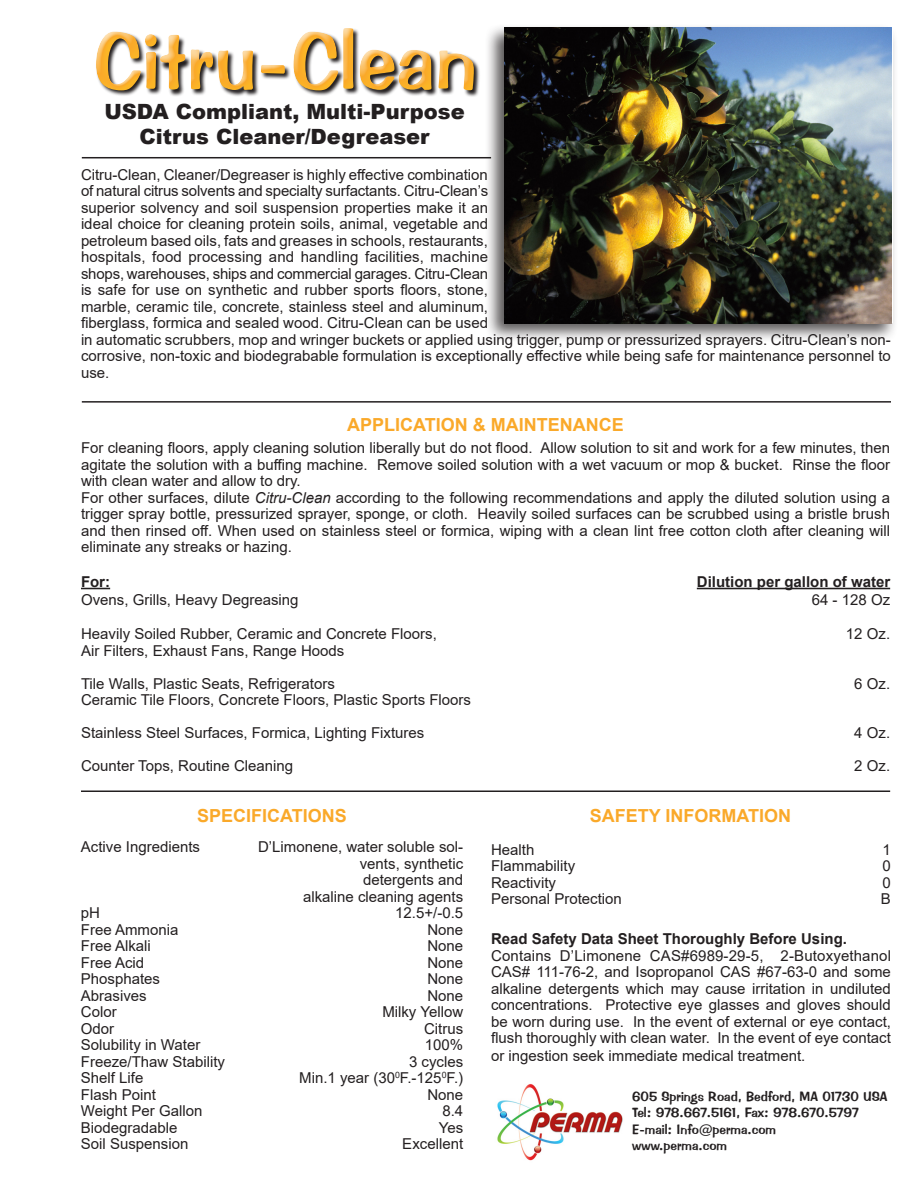
<style>
.page{position:relative;width:918px;height:1188px;background:#fff}
.page>*{position:absolute;margin:0;border:0;box-sizing:border-box;transform-origin:0 0}
.t1{font:81px "Impress BT";color:#faa92a}
.t2{font:900 21px/25.2px "Arial";color:#231f20;text-align:center}
.t3{font:700 18px "Arial";color:#faa92a}
.t4{font:15px/16.5px "Arial";color:#231f20;text-align:justify}
.t5{font:700 15px "Arial";color:#231f20}
.t6{font:13.5px "Impress BT";color:#231f20}
.s1{font-style:italic}
</style>
<div class="page">
<hr style="left:82px;top:401px;width:809px;height:2px;background:#231f20">
<hr style="left:81px;top:790px;width:809px;height:2px;background:#231f20">
<hr style="left:82px;top:157px;width:409px;height:1px;background:#231f20">
<svg style="left:81px;top:588px;width:29px;height:1px"></svg>
<hr style="left:697px;top:588px;width:193px;height:1px;background:#231f20">
<svg style="left:96px;top:29px;width:384px;height:68px"></svg>
<div style="left:484px;top:23px;width:419px;height:326px;background:#231f20;opacity:.75"></div>
<img style="left:504px;top:28px;width:387px;height:295px">
<img style="left:497px;top:1084px;width:126px;height:77px">
<h1 class="t1" style="left:93px;top:12px;width:385px">Citru-Clean</h1>
<p class="t2" style="left:104px;top:98px;width:362px">USDA Compliant, Multi-Purpose<br>Citrus Cleaner/Degreaser</p>
<p class="t4" style="left:81px;top:166px;width:811px;text-align:left">Citru-Clean, Cleaner/Degreaser is highly effective combination<br>of natural citrus solvents and specialty surfactants. Citru-Clean’s<br>superior solvency and soil suspension properties make it an<br>ideal choice for cleaning protein soils, animal, vegetable and<br>petroleum based oils, fats and greases in schools, restaurants,<br>hospitals, food processing and handling facilities, machine<br>shops, warehouses, ships and commercial garages. Citru-Clean<br>is safe for use on synthetic and rubber sports floors, stone,<br>marble, ceramic tile, concrete, stainless steel and aluminum,<br>fiberglass, formica and sealed wood. Citru-Clean can be used<br>in automatic scrubbers, mop and wringer buckets or applied using trigger, pump or pressurized sprayers. Citru-Clean’s non&shy;corrosive, non-toxic and biodegrabable formulation is exceptionally effective while being safe for maintenance personnel to use.</p>
<p class="t3" style="left:347px;top:412px;width:278px">APPLICATION &amp; MAINTENANCE</p>
<p class="t4" style="left:81px;top:440px;width:811px">For cleaning floors, apply cleaning solution liberally but do not flood. Allow solution to sit and work for a few minutes, then agitate the solution with a buffing machine. Remove soiled solution with a wet vacuum or mop &amp; bucket. Rinse the floor with clean water and allow to dry.</p>
<p class="t4" style="left:81px;top:489px;width:811px">For other surfaces, dilute <span class="s1">Citru-Clean</span> according to the following recommendations and apply the diluted solution using a trigger spray bottle, pressurized sprayer, sponge, or cloth. Heavily soiled surfaces can be scrubbed using a bristle brush and then rinsed off. When used on stainless steel or formica, wiping with a clean lint free cotton cloth after cleaning will eliminate any streaks or hazing.</p>
<p class="t5" style="left:81px;top:571px;width:31px">For:</p>
<p class="t5" style="left:697px;top:571px;width:195px">Dilution per gallon of water</p>
<p class="t4" style="left:81px;top:591px;width:219px">Ovens, Grills, Heavy Degreasing</p>
<p class="t4" style="left:812px;top:591px;width:80px">64 - 128 Oz</p>
<p class="t4" style="left:81px;top:626px;width:357px">Heavily Soiled Rubber, Ceramic and Concrete Floors,</p>
<p class="t4" style="left:846px;top:626px;width:46px">12 Oz.</p>
<p class="t4" style="left:81px;top:642px;width:265px">Air Filters, Exhaust Fans, Range Hoods</p>
<p class="t4" style="left:81px;top:675px;width:255px">Tile Walls, Plastic Seats, Refrigerators</p>
<p class="t4" style="left:854px;top:675px;width:37px">6 Oz.</p>
<p class="t4" style="left:81px;top:692px;width:392px">Ceramic Tile Floors, Concrete Floors, Plastic Sports Floors</p>
<p class="t4" style="left:81px;top:725px;width:345px">Stainless Steel Surfaces, Formica, Lighting Fixtures</p>
<p class="t4" style="left:854px;top:725px;width:37px">4 Oz.</p>
<p class="t4" style="left:81px;top:758px;width:214px">Counter Tops, Routine Cleaning</p>
<p class="t4" style="left:854px;top:758px;width:37px">2 Oz.</p>
<p class="t3" style="left:197px;top:803px;width:151px">SPECIFICATIONS</p>
<p class="t4" style="left:81px;top:839px;width:121px">Active Ingredients</p>
<p class="t4" style="left:258px;top:839px;width:207px;text-align:right">D’Limonene, water soluble sol&shy;vents, synthetic</p>
<p class="t4" style="left:363px;top:872px;width:102px">detergents and</p>
<p class="t4" style="left:303px;top:888px;width:162px">alkaline cleaning agents</p>
<p class="t4" style="left:81px;top:905px;width:21px">pH</p>
<p class="t4" style="left:395px;top:905px;width:69px">12.5+/-0.5</p>
<p class="t4" style="left:81px;top:921px;width:99px">Free Ammonia</p>
<p class="t4" style="left:427px;top:921px;width:37px">None</p>
<p class="t4" style="left:81px;top:938px;width:72px">Free Alkali</p>
<p class="t4" style="left:427px;top:938px;width:37px">None</p>
<p class="t4" style="left:81px;top:954px;width:65px">Free Acid</p>
<p class="t4" style="left:427px;top:954px;width:37px">None</p>
<p class="t4" style="left:81px;top:971px;width:81px">Phosphates</p>
<p class="t4" style="left:427px;top:971px;width:37px">None</p>
<p class="t4" style="left:81px;top:987px;width:67px">Abrasives</p>
<p class="t4" style="left:427px;top:987px;width:37px">None</p>
<p class="t4" style="left:81px;top:1004px;width:37px">Color</p>
<p class="t4" style="left:382px;top:1004px;width:82px">Milky Yellow</p>
<p class="t4" style="left:81px;top:1020px;width:35px">Odor</p>
<p class="t4" style="left:424px;top:1020px;width:41px">Citrus</p>
<p class="t4" style="left:81px;top:1037px;width:121px">Solubility in Water</p>
<p class="t4" style="left:425px;top:1037px;width:40px">100%</p>
<p class="t4" style="left:81px;top:1053px;width:146px">Freeze/Thaw Stability</p>
<p class="t4" style="left:409px;top:1053px;width:56px">3 cycles</p>
<p class="t4" style="left:81px;top:1070px;width:64px">Shelf Life</p>
<p class="t4" style="left:299px;top:1070px;width:165px">Min.1 year (30<sup>0</sup>F.-125<sup>0</sup>F.)</p>
<p class="t4" style="left:81px;top:1086px;width:77px">Flash Point</p>
<p class="t4" style="left:427px;top:1086px;width:37px">None</p>
<p class="t4" style="left:81px;top:1103px;width:123px">Weight Per Gallon</p>
<p class="t4" style="left:442px;top:1103px;width:22px">8.4</p>
<p class="t4" style="left:81px;top:1119px;width:98px">Biodegradable</p>
<p class="t4" style="left:439px;top:1119px;width:26px">Yes</p>
<p class="t4" style="left:81px;top:1136px;width:109px">Soil Suspension</p>
<p class="t4" style="left:402px;top:1136px;width:62px">Excellent</p>
<p class="t3" style="left:590px;top:803px;width:203px">SAFETY INFORMATION</p>
<p class="t4" style="left:491px;top:841px;width:45px">Health</p>
<p class="t4" style="left:883px;top:841px;width:10px">1</p>
<p class="t4" style="left:491px;top:858px;width:86px">Flammability</p>
<p class="t4" style="left:883px;top:858px;width:10px">0</p>
<p class="t4" style="left:491px;top:874px;width:67px">Reactivity</p>
<p class="t4" style="left:883px;top:874px;width:10px">0</p>
<p class="t4" style="left:491px;top:891px;width:132px">Personal Protection</p>
<p class="t4" style="left:881px;top:891px;width:12px">B</p>
<p class="t5" style="left:491px;top:929px;width:357px">Read Safety Data Sheet Thoroughly Before Using.</p>
<p class="t4" style="left:491px;top:947px;width:401px">Contains D’Limonene CAS#6989-29-5, 2-Butoxyethanol CAS# 111-76-2, and Isopropanol CAS #67-63-0 and some alkaline detergents which may cause irritation in undiluted concentrations. Protective eye glasses and gloves should be worn during use. In the event of external or eye contact, flush thoroughly with clean water. In the event of eye contact</p>
<p class="t4" style="left:491px;top:1048px;width:316px">or ingestion seek immediate medical treatment.</p>
<p class="t6" style="left:632px;top:1088px;width:257px">605 Springs Road, Bedford, MA 01730 USA</p>
<p class="t6" style="left:632px;top:1105px;width:228px">Tel: 978.667.5161, Fax: 978.670.5797</p>
<p class="t6" style="left:632px;top:1121px;width:145px">E-mail: Info@perma.com</p>
<p class="t6" style="left:632px;top:1137px;width:96px">www.perma.com</p>
</div>
